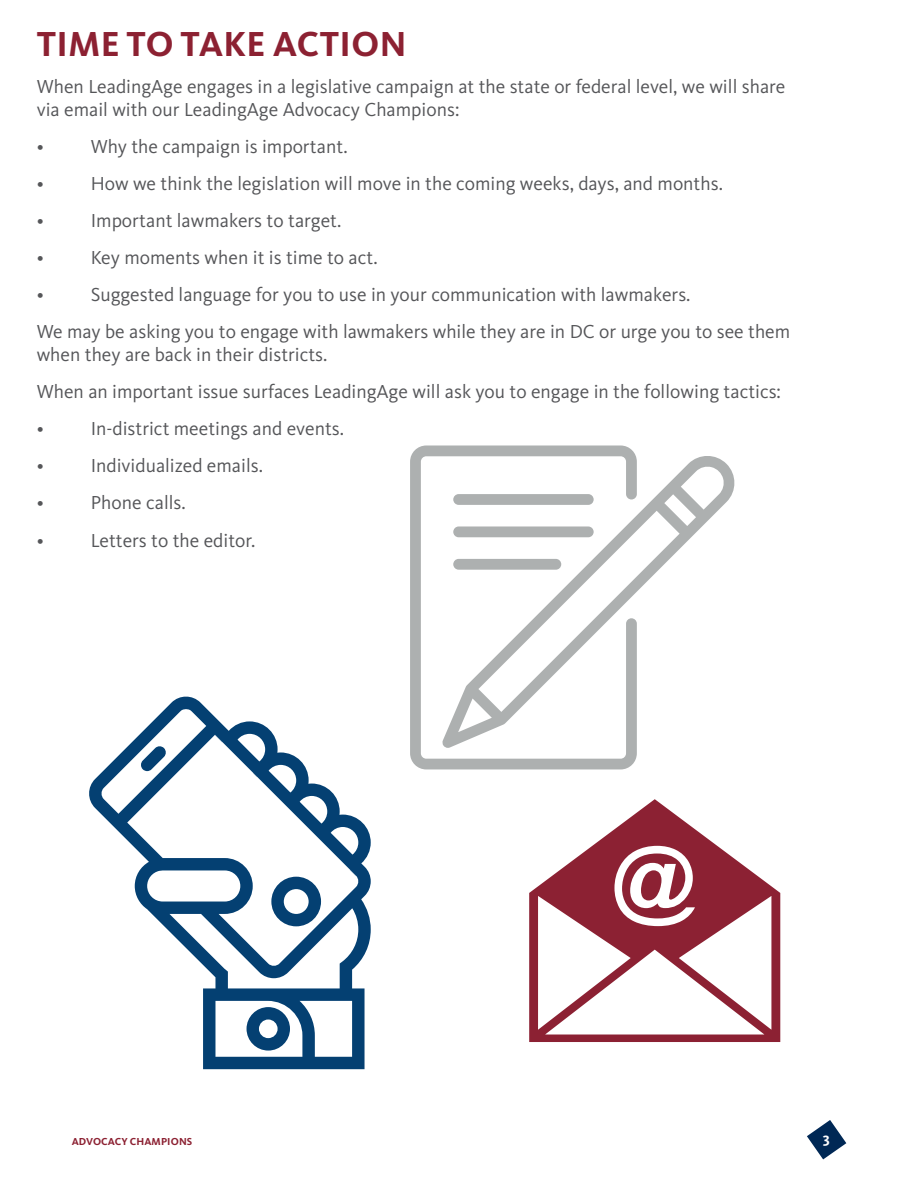
<style>
.page{position:relative;width:918px;height:1188px;background:#fff}
.page>*{position:absolute;margin:0;border:0;box-sizing:border-box;transform-origin:0 0}
.Heading_2{font:700 36px "Kievit OT";letter-spacing:.01em;color:#8c2132}
.TEXT__125_before{font:19.5px/23.4px "Kievit OT";color:#555659}
.t1{font:700 15px "Kievit OT";color:#fff}
.t2{font:700 10.5px "Kievit OT";letter-spacing:.01em;color:#8c2132}
</style>
<div class="page">
<svg style="left:807px;top:1120px;width:39px;height:39px"></svg>
<svg style="left:410px;top:445px;width:227px;height:324px"></svg>
<svg style="left:442px;top:453px;width:293px;height:295px"></svg>
<div style="left:453px;top:494px;width:141px;height:11px;background:#adb0b0;border-radius:5px"></div>
<div style="left:453px;top:526px;width:141px;height:11px;background:#adb0b0;border-radius:5px"></div>
<div style="left:453px;top:559px;width:108px;height:11px;background:#adb0b0;border-radius:5px"></div>
<svg style="left:529px;top:799px;width:251px;height:243px"></svg>
<svg style="left:89px;top:696px;width:282px;height:373px"></svg>
<p class="Heading_2" style="left:37px;top:22px;width:371px">TIME TO TAKE ACTION</p>
<p class="TEXT__125_before" style="left:37px;top:74px;width:750px">When LeadingAge engages in a legislative campaign at the state or federal level, we will share via email with our LeadingAge Advocacy Champions:</p>
<p class="TEXT__125_before" style="left:37px;top:135px;width:9px">•</p>
<p class="TEXT__125_before" style="left:91px;top:135px;width:258px">Why the campaign is important.</p>
<p class="TEXT__125_before" style="left:37px;top:172px;width:9px">•</p>
<p class="TEXT__125_before" style="left:91px;top:172px;width:634px">How we think the legislation will move in the coming weeks, days, and months.</p>
<p class="TEXT__125_before" style="left:37px;top:208px;width:9px">•</p>
<p class="TEXT__125_before" style="left:91px;top:208px;width:252px">Important lawmakers to target.</p>
<p class="TEXT__125_before" style="left:37px;top:245px;width:9px">•</p>
<p class="TEXT__125_before" style="left:91px;top:245px;width:289px">Key moments when it is time to act.</p>
<p class="TEXT__125_before" style="left:37px;top:282px;width:9px">•</p>
<p class="TEXT__125_before" style="left:91px;top:282px;width:601px">Suggested language for you to use in your communication with lawmakers.</p>
<p class="TEXT__125_before" style="left:37px;top:319px;width:755px">We may be asking you to engage with lawmakers while they are in DC or urge you to see them when they are back in their districts.</p>
<p class="TEXT__125_before" style="left:37px;top:379px;width:746px">When an important issue surfaces LeadingAge will ask you to engage in the following tactics:</p>
<p class="TEXT__125_before" style="left:37px;top:416px;width:9px">•</p>
<p class="TEXT__125_before" style="left:91px;top:416px;width:255px">In-district meetings and events.</p>
<p class="TEXT__125_before" style="left:37px;top:453px;width:9px">•</p>
<p class="TEXT__125_before" style="left:91px;top:453px;width:174px">Individualized emails.</p>
<p class="TEXT__125_before" style="left:37px;top:490px;width:9px">•</p>
<p class="TEXT__125_before" style="left:91px;top:490px;width:97px">Phone calls.</p>
<p class="TEXT__125_before" style="left:37px;top:529px;width:9px">•</p>
<p class="TEXT__125_before" style="left:91px;top:529px;width:166px">Letters to the editor.</p>
<p class="t2" style="left:72px;top:1135px;width:122px">ADVOCACY CHAMPIONS</p>
<p class="t1" style="left:823px;top:1129px;width:8px">3</p>
</div>
